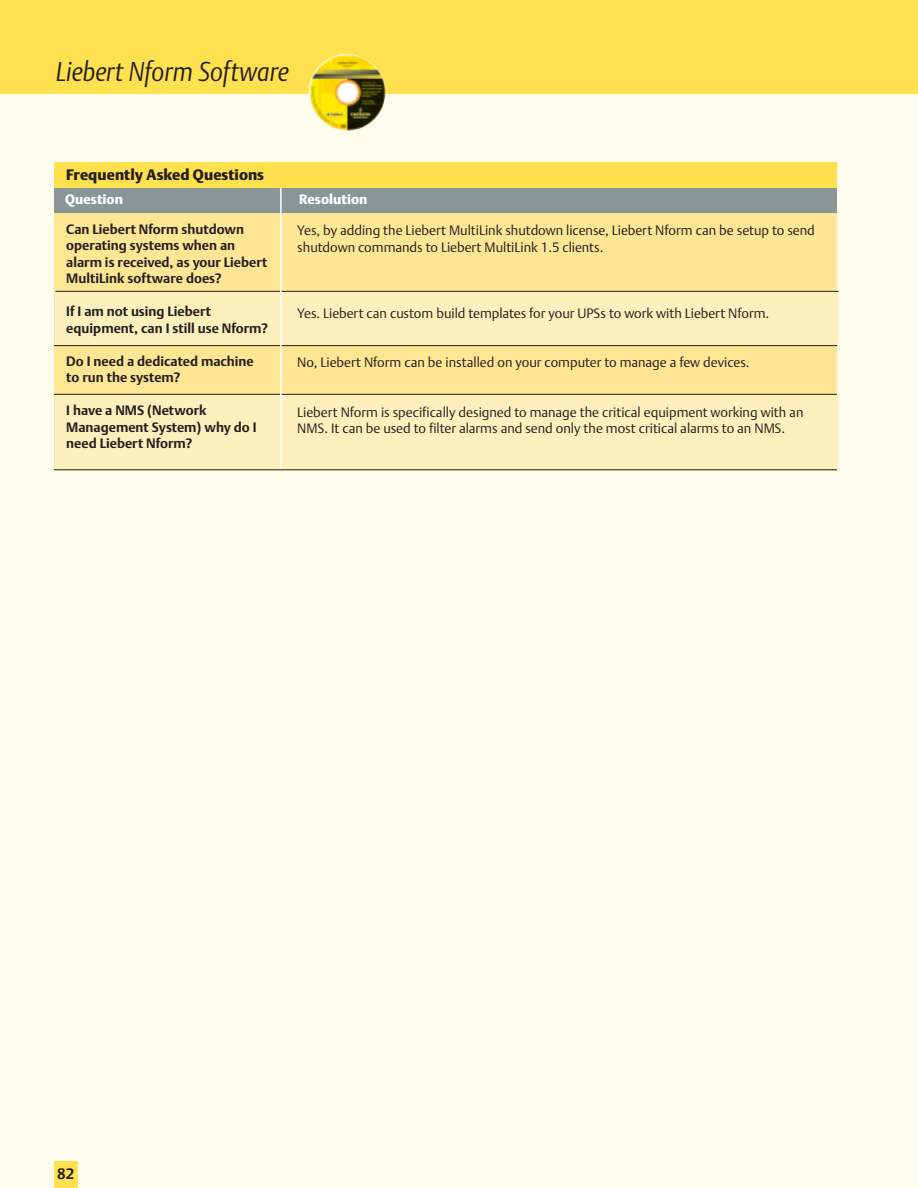
<style>
.page{position:relative;width:918px;height:1188px;background:#fefced}
.page>*{position:absolute;margin:0;border:0;box-sizing:border-box;transform-origin:0 0}
.t1{font:italic 27px "DTL Argo T Light";color:#231f20;scale:.9 1}
.t2{font:15px "DTL Argo T Black";color:#231f20}
.t3{font:700 15px "DTL Argo T";color:#231f20}
.t4{font:13.5px/16.5px "DTL Argo T Light";color:#231f20}
.t5{font:700 13.5px/16.5px "DTL Argo T";color:#231f20}
.t6{font:13.5px "DTL Argo T Black";color:#fff}
</style>
<div class="page">
<div style="left:54px;top:1161px;width:24px;height:27px;background:#ffe04e"></div>
<div style="left:0;top:0;width:918px;height:94px;background:#ffe04e"></div>
<hr style="left:917px;top:0;width:1px;height:86px;background:#fef8db">
<img style="left:309px;top:54px;width:77px;height:77px;border-radius:50%">
<div style="left:54px;top:212px;width:783px;height:258px;background:#ffe694"></div>
<div style="left:55px;top:292px;width:783px;height:54px;background:#fef0bc"></div>
<div style="left:55px;top:395px;width:783px;height:75px;background:#fef0bc"></div>
<div style="left:54px;top:162px;width:783px;height:26px;background:#ffe04e"></div>
<hr style="left:56px;top:291px;width:782px;height:1px;background:#231f20">
<hr style="left:54px;top:345px;width:783px;height:1px;background:#231f20">
<hr style="left:54px;top:394px;width:783px;height:1px;background:#231f20">
<hr style="left:54px;top:469px;width:783px;height:1px;background:#231f20">
<div style="left:54px;top:188px;width:783px;height:25px;background:#8a9595"></div>
<hr style="left:280px;top:188px;width:2px;height:281px;background:#fff">
<h1 class="t1" style="left:56px;top:55px;width:261px">Liebert Nform Software</h1>
<p class="t2" style="left:66px;top:166px;width:199px">Frequently Asked Questions</p>
<p class="t6" style="left:65px;top:191px;width:59px">Question</p>
<p class="t6" style="left:299px;top:191px;width:70px">Resolution</p>
<p class="t5" style="left:66px;top:221px;width:203px">Can Liebert Nform shutdown operating systems when an alarm is received, as your Liebert<br>MultiLink software does?</p>
<p class="t5" style="left:66px;top:303px;width:203px">If I am not using Liebert equipment, can I still use Nform?</p>
<p class="t5" style="left:66px;top:353px;width:189px">Do I need a dedicated machine to run the system?</p>
<p class="t5" style="left:66px;top:402px;width:192px">I have a NMS (Network<br>Management System) why do I need Liebert Nform?</p>
<p class="t4" style="left:297px;top:222px;width:519px">Yes, by adding the Liebert MultiLink shutdown license, Liebert Nform can be setup to send shutdown commands to Liebert MultiLink 1.5 clients.</p>
<p class="t4" style="left:297px;top:305px;width:474px">Yes. Liebert can custom build templates for your UPSs to work with Liebert Nform.</p>
<p class="t4" style="left:297px;top:354px;width:454px">No, Liebert Nform can be installed on your computer to manage a few devices.</p>
<p class="t4" style="left:297px;top:404px;width:508px">Liebert Nform is specifically designed to manage the critical equipment working with an<br>NMS. It can be used to filter alarms and send only the most critical alarms to an NMS.</p>
<p class="t3" style="left:57px;top:1165px;width:19px">82</p>
</div>
